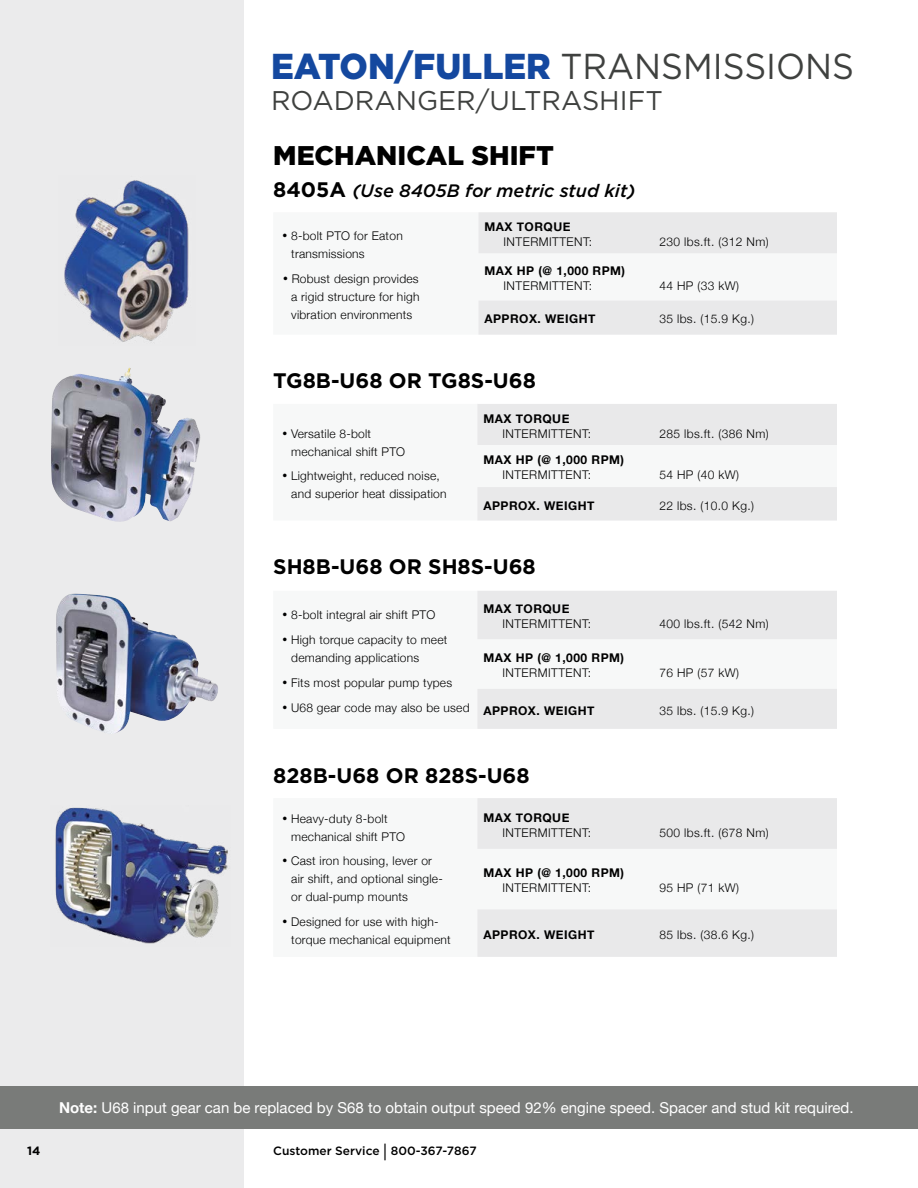
<style>
.page{position:relative;width:918px;height:1188px;background:#fff}
.page>*{position:absolute;margin:0;border:0;box-sizing:border-box;transform-origin:0 0}
.t1{font:36px "Gotham";color:#3f413f;scale:.95 1}
.t2{font:27px "Gotham";color:#3f413f}
.t3{font:900 27px "Gotham";color:#000}
.t4{font:700 21px "Gotham";color:#000}
.t5{font:italic 500 18px "Gotham";color:#000}
.t6{font:15px "Helvetica Neue";color:#fff}
.t7{font:300 12px/18px "Helvetica Neue";letter-spacing:.02em;color:#000}
.t8{font:700 12px "Helvetica Neue";letter-spacing:.04em;color:#000}
.t9{font:300 12px "Helvetica Neue";letter-spacing:.04em;color:#000}
.t10{font:500 12px "Gotham";color:#000}
.t11{font:700 12px "Gotham";color:#000}
.s1{font-weight:900;color:#14489f}
.s2{font-weight:700;font-style:normal;font-size:21px}
.s3{font-weight:700}
.s4{font-size:18px}
</style>
<div class="page">
<div style="left:0;top:0;width:244px;height:1188px;background:#ebebec"></div>
<svg style="left:478px;top:212px;width:359px;height:123px;fill:#e9e9ea"></svg>
<img style="left:64px;top:180px;width:125px;height:162px">
<svg style="left:477px;top:591px;width:360px;height:138px;fill:#e9e9ea"></svg>
<svg style="left:477px;top:798px;width:360px;height:159px;fill:#e9e9ea"></svg>
<img style="left:55px;top:807px;width:173px;height:137px">
<img style="left:56px;top:594px;width:162px;height:140px">
<svg style="left:477px;top:404px;width:360px;height:117px"></svg>
<img style="left:51px;top:368px;width:150px;height:154px">
<div style="left:0;top:1087px;width:918px;height:42px;background:#797b79"></div>
<h1 class="t1" style="left:271px;top:44px;width:615px"><span class="s1">EATON/FULLER</span> TRANSMISSIONS</h1>
<h2 class="t2" style="left:271px;top:83px;width:393px">ROADRANGER/ULTRASHIFT</h2>
<h2 class="t3" style="left:273px;top:137px;width:282px">MECHANICAL SHIFT</h2>
<h3 class="t5" style="left:273px;top:179px;width:364px"><span class="s2">8405A</span> (Use 8405B for metric stud kit)</h3>
<p class="t7" style="left:291px;top:226px;width:113px;text-indent:-9px">• 8-bolt PTO for Eaton transmissions</p>
<p class="t7" style="left:291px;top:269px;width:130px;text-align:justify;text-indent:-8px">• Robust design provides a rigid structure for high vibration environments</p>
<p class="t8" style="left:484px;top:217px;width:88px">MAX TORQUE</p>
<p class="t9" style="left:504px;top:232px;width:90px">INTERMITTENT:</p>
<p class="t7" style="left:659px;top:232px;width:111px">230 lbs.ft. (312 Nm)</p>
<p class="t8" style="left:484px;top:262px;width:142px">MAX HP (@ 1,000 RPM)</p>
<p class="t9" style="left:504px;top:276px;width:90px">INTERMITTENT:</p>
<p class="t7" style="left:659px;top:276px;width:81px">44 HP (33 kW)</p>
<p class="t8" style="left:484px;top:310px;width:113px">APPROX. WEIGHT</p>
<p class="t7" style="left:659px;top:309px;width:96px">35 lbs. (15.9 Kg.)</p>
<h3 class="t4" style="left:273px;top:367px;width:264px">TG8B-U68 OR TG8S-U68</h3>
<p class="t7" style="left:291px;top:424px;width:115px;text-indent:-9px">• Versatile 8-bolt mechanical shift PTO</p>
<p class="t7" style="left:291px;top:466px;width:157px;text-indent:-9px">• Lightweight, reduced noise, and superior heat dissipation</p>
<p class="t8" style="left:483px;top:409px;width:88px">MAX TORQUE</p>
<p class="t9" style="left:502px;top:424px;width:90px">INTERMITTENT:</p>
<p class="t7" style="left:659px;top:424px;width:111px">285 lbs.ft. (386 Nm)</p>
<p class="t8" style="left:483px;top:451px;width:142px">MAX HP (@ 1,000 RPM)</p>
<p class="t9" style="left:502px;top:465px;width:90px">INTERMITTENT:</p>
<p class="t7" style="left:659px;top:465px;width:81px">54 HP (40 kW)</p>
<p class="t8" style="left:483px;top:496px;width:113px">APPROX. WEIGHT</p>
<p class="t7" style="left:659px;top:495px;width:96px">22 lbs. (10.0 Kg.)</p>
<h3 class="t4" style="left:273px;top:553px;width:264px">SH8B-U68 OR SH8S-U68</h3>
<p class="t7" style="left:282px;top:605px;width:155px">• 8-bolt integral air shift PTO</p>
<p class="t7" style="left:291px;top:630px;width:158px;text-indent:-9px">• High torque capacity to meet demanding applications</p>
<p class="t7" style="left:282px;top:673px;width:171px">• Fits most popular pump types</p>
<p class="t7" style="left:282px;top:698px;width:189px">• U68 gear code may also be used</p>
<p class="t8" style="left:483px;top:600px;width:88px">MAX TORQUE</p>
<p class="t9" style="left:502px;top:614px;width:90px">INTERMITTENT:</p>
<p class="t7" style="left:659px;top:614px;width:111px">400 lbs.ft. (542 Nm)</p>
<p class="t8" style="left:483px;top:649px;width:142px">MAX HP (@ 1,000 RPM)</p>
<p class="t9" style="left:502px;top:663px;width:90px">INTERMITTENT:</p>
<p class="t7" style="left:659px;top:663px;width:81px">76 HP (57 kW)</p>
<p class="t8" style="left:483px;top:701px;width:113px">APPROX. WEIGHT</p>
<p class="t7" style="left:659px;top:701px;width:96px">35 lbs. (15.9 Kg.)</p>
<h3 class="t4" style="left:273px;top:761px;width:258px">828B-U68 OR 828S-U68</h3>
<p class="t7" style="left:291px;top:809px;width:115px;text-indent:-9px">• Heavy-duty 8-bolt mechanical shift PTO</p>
<p class="t7" style="left:291px;top:851px;width:153px;text-indent:-9px">• Cast iron housing, lever or air shift, and optional single&shy;or dual-pump mounts</p>
<p class="t7" style="left:291px;top:912px;width:161px;text-indent:-9px">• Designed for use with high&shy;torque mechanical equipment</p>
<p class="t8" style="left:483px;top:808px;width:88px">MAX TORQUE</p>
<p class="t9" style="left:502px;top:823px;width:90px">INTERMITTENT:</p>
<p class="t7" style="left:659px;top:823px;width:111px">500 lbs.ft. (678 Nm)</p>
<p class="t8" style="left:483px;top:864px;width:142px">MAX HP (@ 1,000 RPM)</p>
<p class="t9" style="left:502px;top:879px;width:90px">INTERMITTENT:</p>
<p class="t7" style="left:659px;top:878px;width:81px">95 HP (71 kW)</p>
<p class="t8" style="left:483px;top:925px;width:113px">APPROX. WEIGHT</p>
<p class="t7" style="left:659px;top:925px;width:96px">85 lbs. (38.6 Kg.)</p>
<p class="t6" style="left:59px;top:1096px;width:796px"><span class="s3">Note:</span> U68 input gear can be replaced by S68 to obtain output speed 92% engine speed. Spacer and stud kit required.</p>
<p class="t11" style="left:27px;top:1143px;width:15px">14</p>
<p class="t10" style="left:273px;top:1143px;width:205px">Customer Service <span class="s4">|</span> 800-367-7867</p>
</div>
